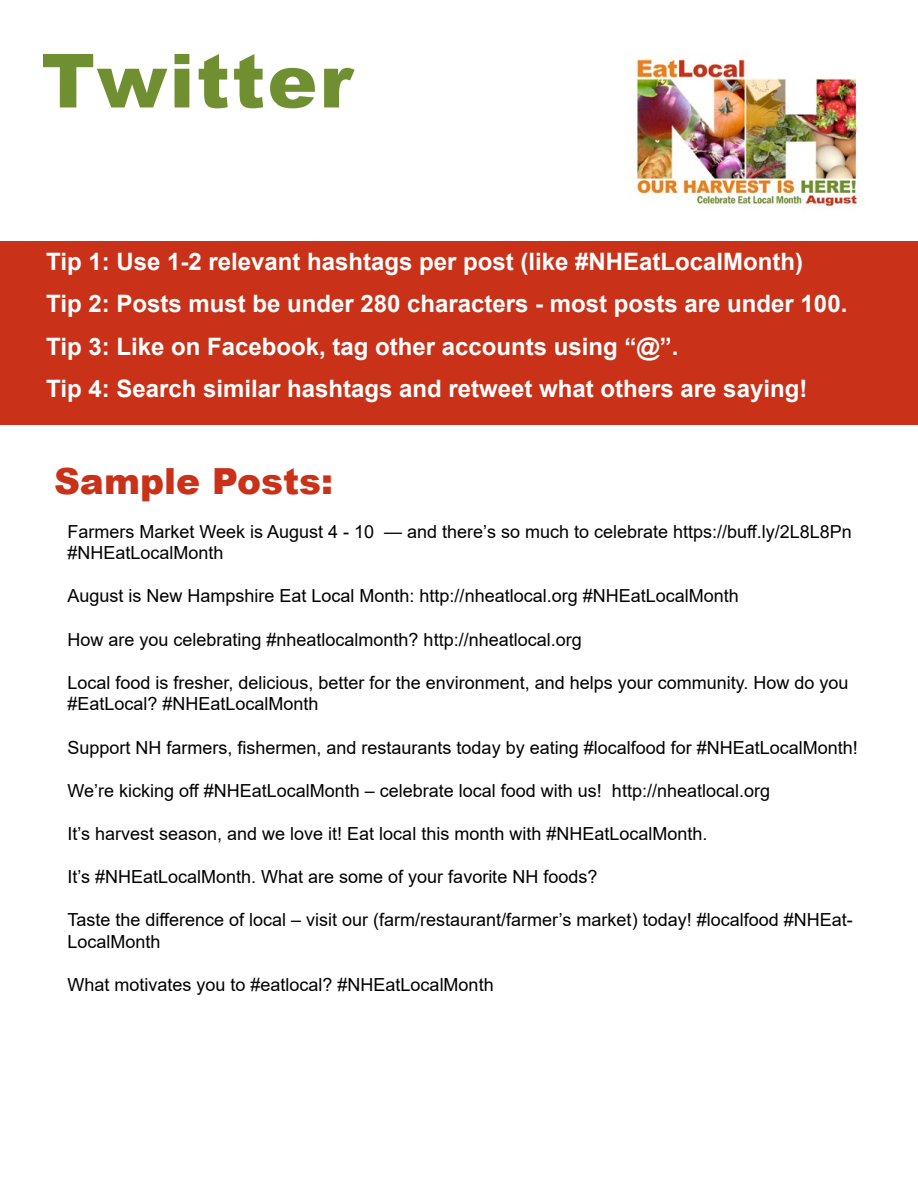
<style>
.page{position:relative;width:918px;height:1188px;background:#fff}
.page>*{position:absolute;margin:0;border:0;box-sizing:border-box;transform-origin:0 0}
.t1{font:900 74.7px "Arial";letter-spacing:.03em;color:#708f30}
.t2{font:900 36px "Arial";color:#c93219}
.t3{font:700 24px/42.3px "Arial";color:#fff}
.t4{font:18px/21.6px "Arial";color:#000}
</style>
<div class="page">
<img style="left:636px;top:58px;width:222px;height:149px">
<div style="left:0;top:242px;width:918px;height:183px;background:#c93219"></div>
<h1 class="t1" style="left:41px;top:27px;width:313px">Twitter</h1>
<p class="t3" style="left:46px;top:241px;width:803px">Tip 1: Use 1-2 relevant hashtags per post (like #NHEatLocalMonth)<br>Tip 2: Posts must be under 280 characters - most posts are under 100.<br>Tip 3: Like on Facebook, tag other accounts using “@”.<br>Tip 4: Search similar hashtags and retweet what others are saying!</p>
<h2 class="t2" style="left:54px;top:456px;width:281px">Sample Posts:</h2>
<p class="t4" style="left:68px;top:520px;width:786px">Farmers Market Week is August 4 - 10 — and there’s so much to celebrate https://buff.ly/2L8L8Pn #NHEatLocalMonth</p>
<p class="t4" style="left:68px;top:585px;width:673px">August is New Hampshire Eat Local Month: http://nheatlocal.org #NHEatLocalMonth</p>
<p class="t4" style="left:68px;top:628px;width:516px">How are you celebrating #nheatlocalmonth? http://nheatlocal.org</p>
<p class="t4" style="left:68px;top:672px;width:783px">Local food is fresher, delicious, better for the environment, and helps your community. How do you #EatLocal? #NHEatLocalMonth</p>
<p class="t4" style="left:68px;top:736px;width:792px">Support NH farmers, fishermen, and restaurants today by eating #localfood for #NHEatLocalMonth!</p>
<p class="t4" style="left:68px;top:780px;width:704px">We’re kicking off #NHEatLocalMonth – celebrate local food with us! http://nheatlocal.org</p>
<p class="t4" style="left:68px;top:823px;width:641px">It’s harvest season, and we love it! Eat local this month with #NHEatLocalMonth.</p>
<p class="t4" style="left:68px;top:866px;width:531px">It’s #NHEatLocalMonth. What are some of your favorite NH foods?</p>
<p class="t4" style="left:68px;top:909px;width:787px">Taste the difference of local – visit our (farm/restaurant/farmer’s market) today! #localfood #NHEat-<br>LocalMonth</p>
<p class="t4" style="left:68px;top:974px;width:428px">What motivates you to #eatlocal? #NHEatLocalMonth</p>
</div>
